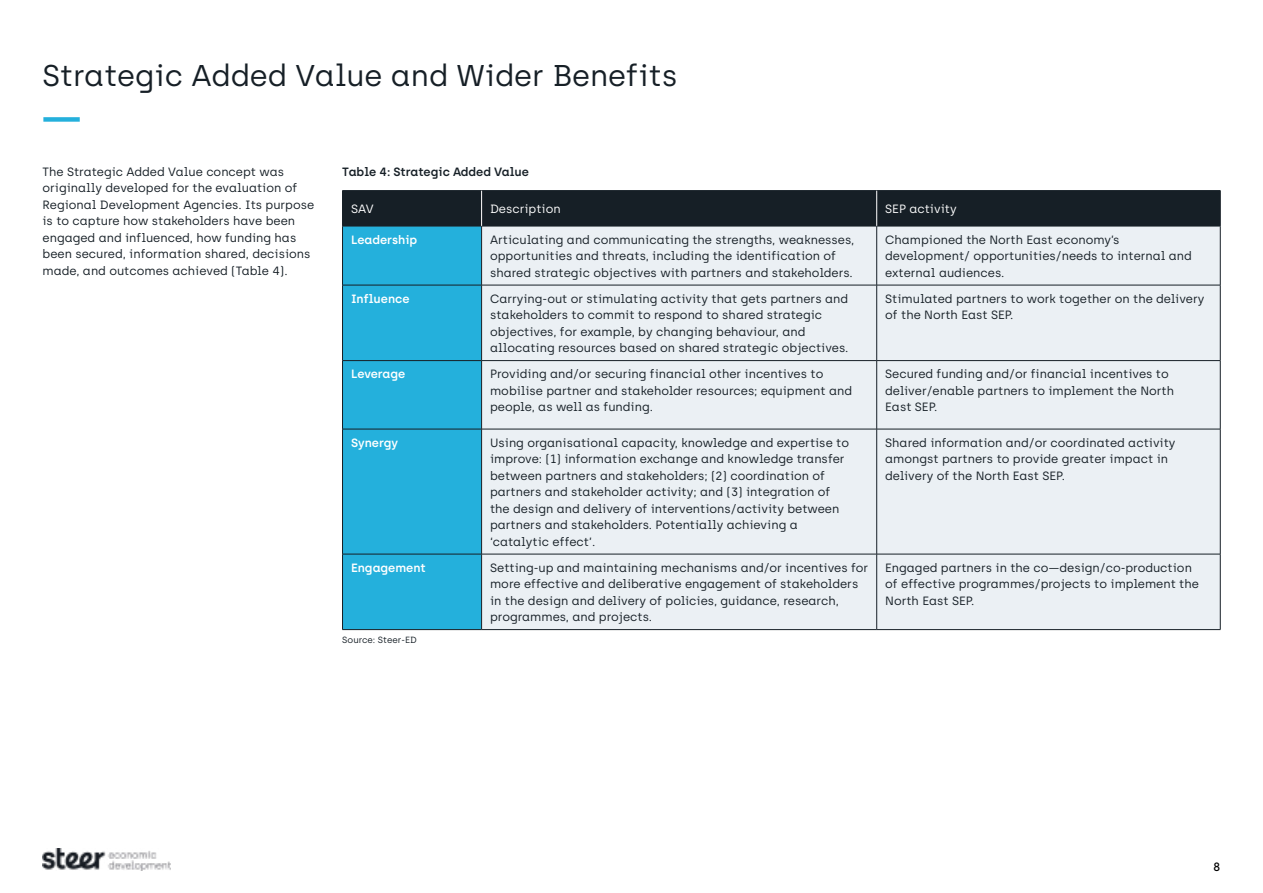
<style>
.page{position:relative;width:1263px;height:893px;background:#fff}
.page>*{position:absolute;margin:0;border:0;box-sizing:border-box;transform-origin:0 0}
.t1{font:30px "Archia";color:#161f26}
.t2{font:12px/16.5px "Archia";color:#161f26}
.t3{font:600 12px "Archia";color:#fff}
.t4{font:600 12px "Archia";color:#161f26}
.t5{font:12px "Archia";color:#fff}
.t6{font:500 12px "Archia";color:#000}
.t7{font:9px "Archia";color:#161f26}
</style>
<div class="page">
<div style="left:343px;top:191px;width:877px;height:35px;background:#161f26"></div>
<div style="left:343px;top:227px;width:138px;height:402px;background:#24b0dc"></div>
<div style="left:482px;top:227px;width:738px;height:402px;background:#ebf0f4"></div>
<hr style="left:342px;top:190px;width:140px;height:1px;background:#161f26">
<hr style="left:342px;top:191px;width:1px;height:35px;background:#161f26">
<hr style="left:482px;top:190px;width:395px;height:1px;background:#161f26">
<hr style="left:877px;top:190px;width:343px;height:1px;background:#161f26">
<hr style="left:1220px;top:191px;width:1px;height:35px;background:#161f26">
<hr style="left:342px;top:226px;width:140px;height:1px;background:#161f26">
<hr style="left:342px;top:226px;width:1px;height:59px;background:#161f26">
<hr style="left:482px;top:226px;width:395px;height:1px;background:#161f26">
<hr style="left:481px;top:226px;width:1px;height:59px;background:#161f26">
<hr style="left:877px;top:226px;width:343px;height:1px;background:#161f26">
<hr style="left:876px;top:226px;width:1px;height:59px;background:#161f26">
<hr style="left:1220px;top:226px;width:1px;height:59px;background:#161f26">
<hr style="left:342px;top:285px;width:140px;height:1px;background:#161f26">
<hr style="left:342px;top:285px;width:1px;height:75px;background:#161f26">
<hr style="left:482px;top:285px;width:395px;height:1px;background:#161f26">
<hr style="left:481px;top:285px;width:1px;height:75px;background:#161f26">
<hr style="left:877px;top:285px;width:343px;height:1px;background:#161f26">
<hr style="left:876px;top:285px;width:1px;height:75px;background:#161f26">
<hr style="left:1220px;top:285px;width:1px;height:75px;background:#161f26">
<hr style="left:342px;top:360px;width:140px;height:1px;background:#161f26">
<hr style="left:342px;top:361px;width:1px;height:68px;background:#161f26">
<hr style="left:482px;top:360px;width:395px;height:1px;background:#161f26">
<hr style="left:481px;top:361px;width:1px;height:68px;background:#161f26">
<hr style="left:877px;top:360px;width:343px;height:1px;background:#161f26">
<hr style="left:876px;top:361px;width:1px;height:68px;background:#161f26">
<hr style="left:1220px;top:361px;width:1px;height:68px;background:#161f26">
<hr style="left:342px;top:429px;width:140px;height:1px;background:#161f26">
<hr style="left:342px;top:429px;width:1px;height:125px;background:#161f26">
<hr style="left:482px;top:429px;width:395px;height:1px;background:#161f26">
<hr style="left:481px;top:429px;width:1px;height:125px;background:#161f26">
<hr style="left:877px;top:429px;width:343px;height:1px;background:#161f26">
<hr style="left:876px;top:429px;width:1px;height:125px;background:#161f26">
<hr style="left:1220px;top:429px;width:1px;height:125px;background:#161f26">
<hr style="left:342px;top:554px;width:140px;height:1px;background:#161f26">
<hr style="left:342px;top:554px;width:1px;height:75px;background:#161f26">
<hr style="left:482px;top:554px;width:395px;height:1px;background:#161f26">
<hr style="left:481px;top:554px;width:1px;height:75px;background:#161f26">
<hr style="left:877px;top:554px;width:343px;height:1px;background:#161f26">
<hr style="left:876px;top:554px;width:1px;height:75px;background:#161f26">
<hr style="left:1220px;top:554px;width:1px;height:75px;background:#161f26">
<hr style="left:342px;top:629px;width:140px;height:1px;background:#161f26">
<hr style="left:482px;top:629px;width:395px;height:1px;background:#161f26">
<hr style="left:877px;top:629px;width:343px;height:1px;background:#161f26">
<hr style="left:481px;top:191px;width:1px;height:35px;background:#fff">
<hr style="left:876px;top:191px;width:1px;height:35px;background:#fff">
<div style="left:43px;top:117px;width:37px;height:5px;background:#24b0dc"></div>
<img style="left:43px;top:848px;width:128px;height:23px">
<h1 class="t1" style="left:43px;top:58px;width:636px">Strategic Added Value and Wider Benefits</h1>
<p class="t2" style="left:43px;top:163px;width:273px">The Strategic Added Value concept was originally developed for the evaluation of Regional Development Agencies. Its purpose is to capture how stakeholders have been engaged and influenced, how funding has been secured, information shared, decisions made, and outcomes achieved (Table 4).</p>
<p class="t4" style="left:342px;top:164px;width:188px">Table 4: Strategic Added Value</p>
<p class="t5" style="left:351px;top:201px;width:24px">SAV</p>
<p class="t5" style="left:490px;top:201px;width:72px">Description</p>
<p class="t5" style="left:885px;top:201px;width:73px">SEP activity</p>
<p class="t3" style="left:351px;top:232px;width:68px">Leadership</p>
<p class="t2" style="left:490px;top:231px;width:366px">Articulating and communicating the strengths, weaknesses, opportunities and threats, including the identification of shared strategic objectives with partners and stakeholders.</p>
<p class="t2" style="left:885px;top:231px;width:308px">Championed the North East economy’s development/ opportunities/needs to internal and external audiences.</p>
<p class="t3" style="left:351px;top:291px;width:60px">Influence</p>
<p class="t2" style="left:490px;top:290px;width:360px">Carrying-out or stimulating activity that gets partners and stakeholders to commit to respond to shared strategic objectives, for example, by changing behaviour, and allocating resources based on shared strategic objectives.</p>
<p class="t2" style="left:885px;top:290px;width:321px">Stimulated partners to work together on the delivery of the North East SEP.</p>
<p class="t3" style="left:351px;top:367px;width:56px">Leverage</p>
<p class="t2" style="left:490px;top:366px;width:363px">Providing and/or securing financial other incentives to mobilise partner and stakeholder resources; equipment and people, as well as funding.</p>
<p class="t2" style="left:885px;top:366px;width:290px">Secured funding and/or financial incentives to deliver/enable partners to implement the North<br>East SEP.</p>
<p class="t3" style="left:351px;top:435px;width:49px">Synergy</p>
<p class="t2" style="left:490px;top:434px;width:360px">Using organisational capacity, knowledge and expertise to improve: (1) information exchange and knowledge transfer between partners and stakeholders; (2) coordination of partners and stakeholder activity; and (3) integration of the design and delivery of interventions/activity between partners and stakeholders. Potentially achieving a ‘catalytic effect’.</p>
<p class="t2" style="left:885px;top:434px;width:292px">Shared information and/or coordinated activity amongst partners to provide greater impact in delivery of the North East SEP.</p>
<p class="t3" style="left:351px;top:560px;width:76px">Engagement</p>
<p class="t2" style="left:490px;top:559px;width:380px">Setting-up and maintaining mechanisms and/or incentives for more effective and deliberative engagement of stakeholders in the design and delivery of policies, guidance, research, programmes, and projects.</p>
<p class="t2" style="left:885px;top:559px;width:315px">Engaged partners in the co—design/co-production of effective programmes/projects to implement the<br>North East SEP.</p>
<p class="t7" style="left:342px;top:634px;width:76px">Source: Steer-ED</p>
<p class="t6" style="left:1213px;top:859px;width:9px">8</p>
</div>
